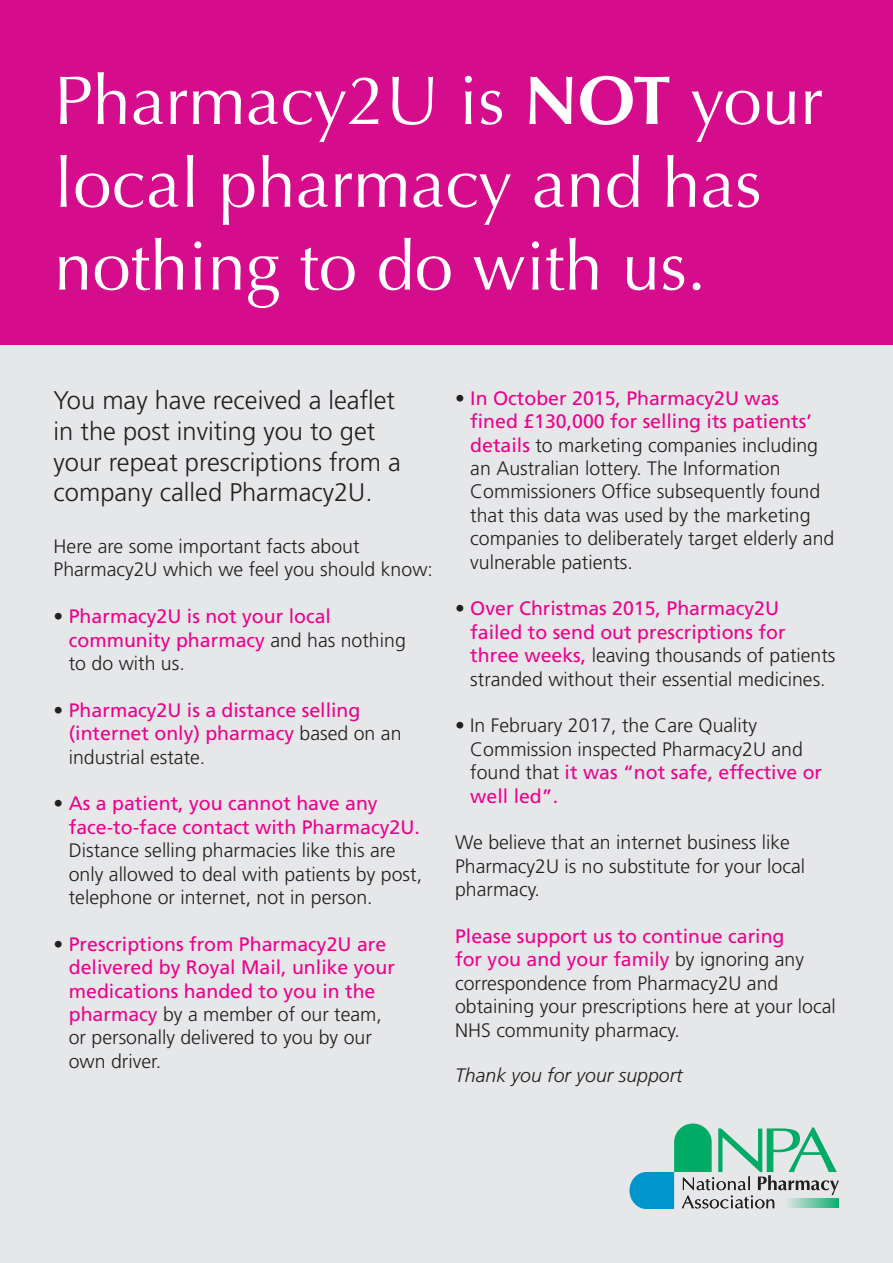
<style>
.page{position:relative;width:893px;height:1263px;background:#e6e7e9}
.page>*{position:absolute;margin:0;border:0;box-sizing:border-box;transform-origin:0 0}
.t1{font:69px/82.8px "Optima";color:#fff}
.t2{font:300 25.5px/30.6px "Frutiger";color:#231f20}
.t3{font:300 19.5px/23.4px "Frutiger";color:#231f20}
.t4{font:19.5px/23.4px "Frutiger";color:#ed028c}
.t5{font:italic 300 19.5px "Frutiger";color:#231f20}
.s1{font-weight:700}
.s2{font-weight:300;color:#231f20}
.s3{font-weight:400;color:#ed028c}
</style>
<div class="page">
<div style="left:0;top:0;width:893px;height:344px;background:#d50d8c"></div>
<svg style="left:629px;top:1123px;width:210px;height:86px"></svg>
<svg style="left:776px;top:1198px;width:63px;height:10px"></svg>
<p class="t1" style="left:54px;top:60px;width:771px">Pharmacy2U is <span class="s1">NOT</span> your local pharmacy and has nothing to do with us.</p>
<p class="t2" style="left:54px;top:385px;width:349px">You may have received a leaflet in the post inviting you to get your repeat prescriptions from a company called Pharmacy2U.</p>
<p class="t3" style="left:54px;top:534px;width:381px">Here are some important facts about<br>Pharmacy2U which we feel you should know:</p>
<p class="t4" style="left:69px;top:604px;width:338px;text-indent:-15px"><span class="s2">•</span> Pharmacy2U is not your local community pharmacy <span class="s2">and has nothing to do with us.</span></p>
<p class="t4" style="left:69px;top:698px;width:334px;text-indent:-15px"><span class="s2">•</span> Pharmacy2U is a distance selling (internet only) pharmacy <span class="s2">based on an industrial estate.</span></p>
<p class="t3" style="left:69px;top:792px;width:355px;text-indent:-15px">• <span class="s3">As a patient, you cannot have any face-to-face contact with Pharmacy2U.<br></span>Distance selling pharmacies like this are only allowed to deal with patients by post, telephone or internet, not in person.</p>
<p class="t4" style="left:69px;top:932px;width:328px;text-indent:-15px"><span class="s2">•</span> Prescriptions from Pharmacy2U are delivered by Royal Mail, unlike your medications handed to you in the pharmacy <span class="s2">by a member of our team, or personally delivered to you by our own driver.</span></p>
<p class="t3" style="left:470px;top:386px;width:366px;text-indent:-15px">• <span class="s3">In October 2015, Pharmacy2U was<br>fined £130,000 for selling its patients’ details</span> to marketing companies including an Australian lottery. The Information Commissioners Office subsequently found that this data was used by the marketing companies to deliberately target elderly and vulnerable patients.</p>
<p class="t4" style="left:470px;top:597px;width:367px;text-indent:-15px"><span class="s2">•</span> Over Christmas 2015, Pharmacy2U failed to send out prescriptions for three weeks, <span class="s2">leaving thousands of patients stranded without their essential medicines.</span></p>
<p class="t3" style="left:470px;top:714px;width:353px;text-indent:-15px">• In February 2017, the Care Quality<br>Commission inspected Pharmacy2U and found that <span class="s3">it was “not safe, effective or well led”.</span></p>
<p class="t3" style="left:455px;top:831px;width:351px">We believe that an internet business like<br>Pharmacy2U is no substitute for your local pharmacy.</p>
<p class="t3" style="left:455px;top:924px;width:382px"><span class="s3">Please support us to continue caring<br>for you and your family</span> by ignoring any correspondence from Pharmacy2U and obtaining your prescriptions here at your local NHS community pharmacy.</p>
<p class="t5" style="left:455px;top:1064px;width:229px">Thank you for your support</p>
</div>
